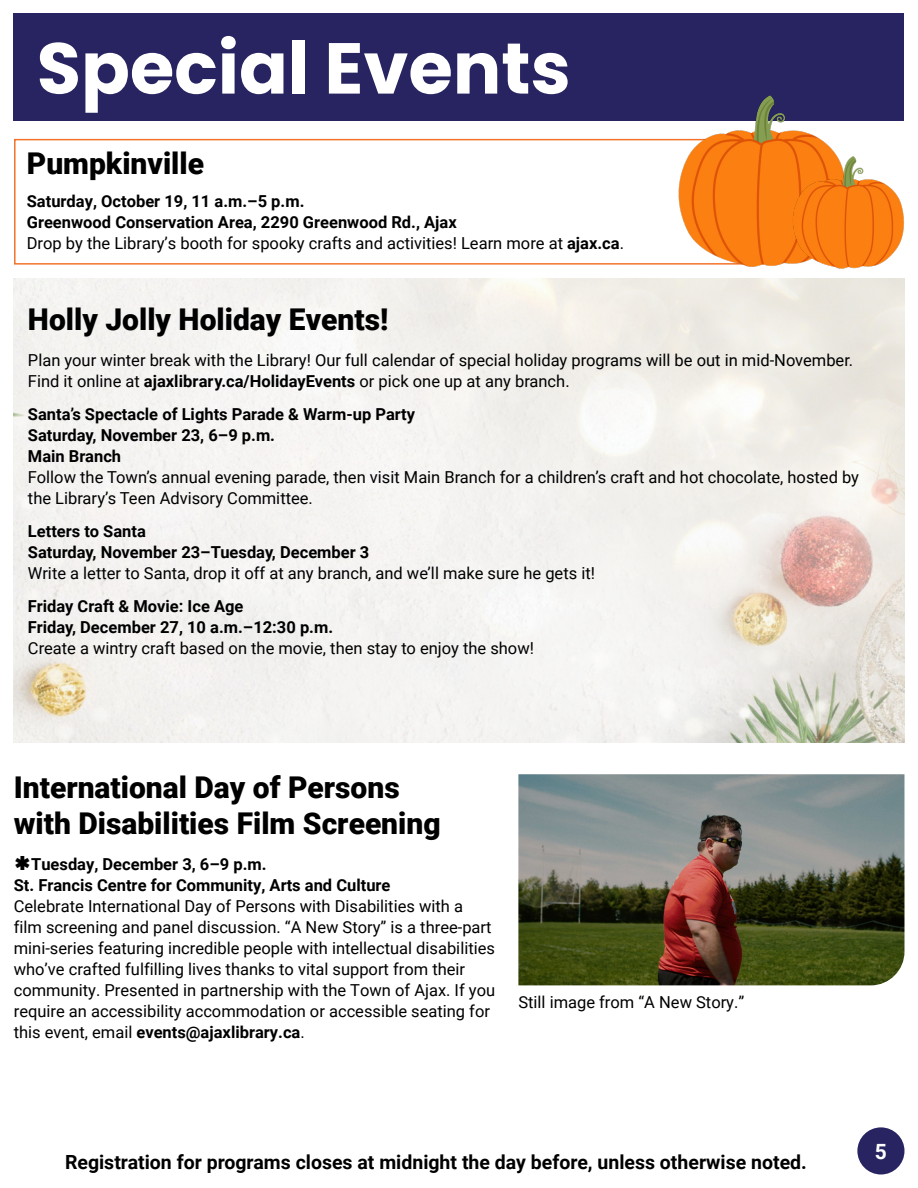
<style>
.page{position:relative;width:918px;height:1188px;background:#fff}
.page>*{position:absolute;margin:0;border:0;box-sizing:border-box;transform-origin:0 0}
.t1{font:700 72px "Poppins";color:#fff}
.t2{font:900 30px/36px "Roboto";color:#000001}
.t3{font:700 21px "Roboto";color:#fff}
.t4{font:700 19.5px "Roboto";color:#000001}
.t5{font:16.5px/21px "Roboto";color:#000001}
.t6{font:700 16.5px/21px "Roboto";color:#000001}
.s1{font-weight:400}
.s2{font-weight:700}
</style>
<div class="page">
<div style="left:857px;top:1127px;width:47px;height:47px;background:#272461;border-radius:50%"></div>
<div style="left:14px;top:14px;width:890px;height:108px;background:#272461"></div>
<img style="left:14px;top:279px;width:891px;height:464px">
<img style="left:518px;top:774px;width:386px;height:211px">
<svg style="left:14px;top:138px;width:660px;height:127px"></svg>
<img style="left:674px;top:95px;width:176px;height:172px">
<img style="left:791px;top:155px;width:113px;height:114px">
<h1 class="t1" style="left:37px;top:27px;width:536px">Special Events</h1>
<h2 class="t2" style="left:27px;top:144px;width:179px">Pumpkinville</h2>
<p class="t6" style="left:27px;top:190px;width:599px">Saturday, October 19, 11 a.m.–5 p.m.<br>Greenwood Conservation Area, 2290 Greenwood Rd., Ajax<br><span class="s1">Drop by the Library’s booth for spooky crafts and activities! Learn more at</span> ajax.ca<span class="s1">.</span></p>
<h2 class="t2" style="left:28px;top:300px;width:362px">Holly Jolly Holiday Events!</h2>
<p class="t5" style="left:28px;top:349px;width:827px">Plan your winter break with the Library! Our full calendar of special holiday programs will be out in mid-November.<br>Find it online at <span class="s2">ajaxlibrary.ca/HolidayEvents</span> or pick one up at any branch.</p>
<p class="t6" style="left:28px;top:403px;width:389px">Santa’s Spectacle of Lights Parade &amp; Warm-up Party<br>Saturday, November 23, 6–9 p.m.<br>Main Branch</p>
<p class="t5" style="left:28px;top:466px;width:833px">Follow the Town’s annual evening parade, then visit Main Branch for a children’s craft and hot chocolate, hosted by the Library’s Teen Advisory Committee.</p>
<p class="t6" style="left:28px;top:520px;width:343px">Letters to Santa<br>Saturday, November 23–Tuesday, December 3</p>
<p class="t5" style="left:28px;top:562px;width:569px">Write a letter to Santa, drop it off at any branch, and we’ll make sure he gets it!</p>
<p class="t6" style="left:28px;top:595px;width:307px">Friday Craft &amp; Movie: Ice Age<br>Friday, December 27, 10 a.m.–12:30 p.m.</p>
<p class="t5" style="left:28px;top:637px;width:508px">Create a wintry craft based on the movie, then stay to enjoy the show!</p>
<h2 class="t2" style="left:14px;top:768px;width:428px">International Day of Persons with Disabilities Film Screening</h2>
<p class="t6" style="left:14px;top:853px;width:378px;text-indent:17px">Tuesday, December 3, 6–9 p.m.<br>St. Francis Centre for Community, Arts and Culture</p>
<p class="t5" style="left:14px;top:895px;width:483px">Celebrate International Day of Persons with Disabilities with a film screening and panel discussion. “A New Story” is a three-part mini-series featuring incredible people with intellectual disabilities who’ve crafted fulfilling lives thanks to vital support from their community. Presented in partnership with the Town of Ajax. If you require an accessibility accommodation or accessible seating for this event, email <span class="s2">events@ajaxlibrary.ca</span>.</p>
<p class="t5" style="left:518px;top:991px;width:227px">Still image from “A New Story.”</p>
<p class="t4" style="left:65px;top:1148px;width:743px">Registration for programs closes at midnight the day before, unless otherwise noted.</p>
<p class="t3" style="left:875px;top:1137px;width:14px">5</p>
</div>
